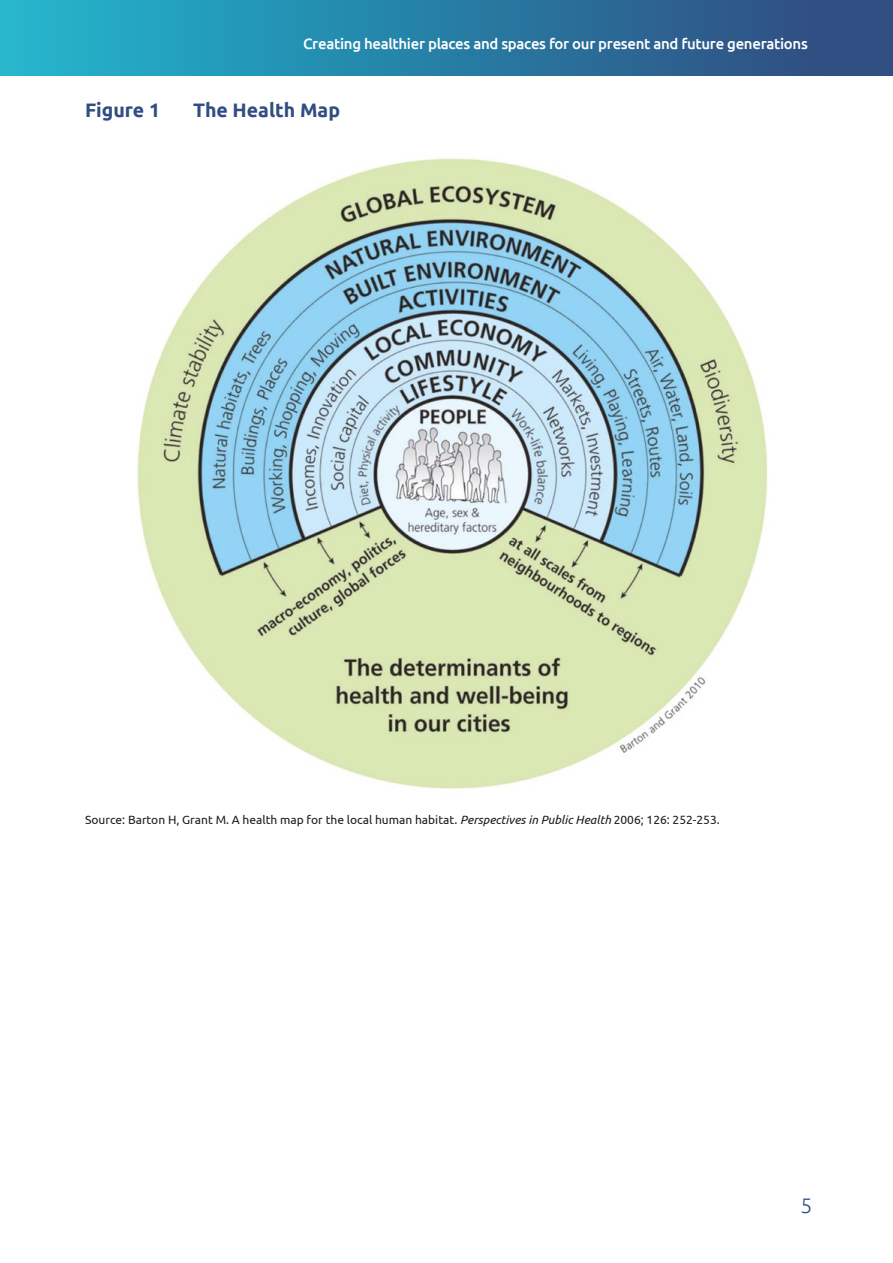
<style>
.page{position:relative;width:893px;height:1263px;background:#fff}
.page>*{position:absolute;margin:0;border:0;box-sizing:border-box;transform-origin:0 0}
.t1{font:300 21px "Ubuntu";color:#304e82}
.t2{font:700 19.5px "Ubuntu";color:#304e82}
.t3{font:500 15px "Ubuntu";letter-spacing:-.02em;color:#fff}
.t4{font:12px "Ubuntu";color:#1d1d1b}
.s1{font-style:italic}
</style>
<div class="page">
<img style="left:137px;top:158px;width:631px;height:631px">
<div style="left:0;top:0;width:893px;height:76px;background:linear-gradient(to right,#21b7ce,#2f467c)"></div>
<p class="t3" style="left:303px;top:34px;width:506px">Creating healthier places and spaces for our present and future generations</p>
<h2 class="t2" style="left:85px;top:98px;width:77px">Figure 1</h2>
<h2 class="t2" style="left:193px;top:98px;width:149px">The Health Map</h2>
<p class="t4" style="left:85px;top:812px;width:636px">Source: Barton H, Grant M. A health map for the local human habitat. <span class="s1">Perspectives in Public Health</span> 2006; 126: 252-253.</p>
<h1 class="t1" style="left:800px;top:1193px;width:13px">5</h1>
</div>
